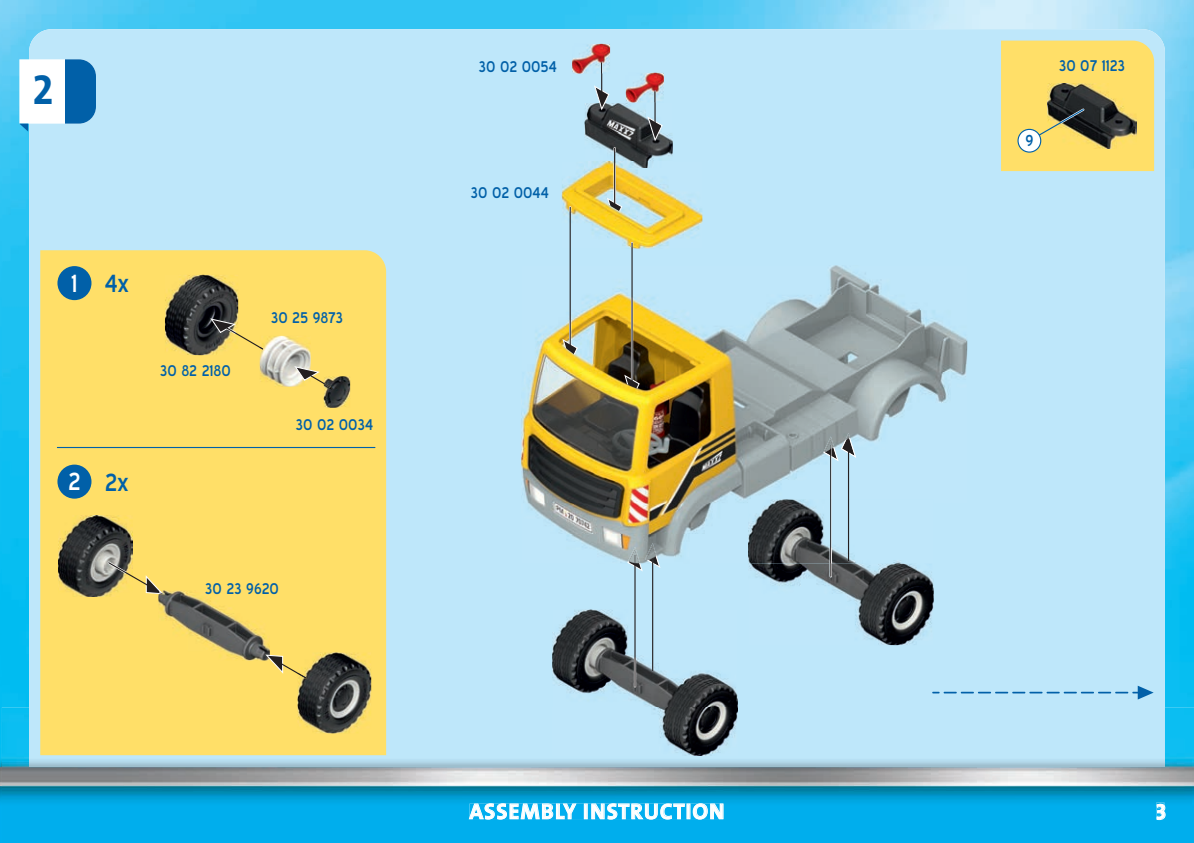
<style>
.page{position:relative;width:1194px;height:843px;background:#fff}
.page>*{position:absolute;margin:0;border:0;box-sizing:border-box;transform-origin:0 0}
.t1{font:42px "The Sans Bold Caps";color:#0160a8}
.t2{font:24px "Blue Highway";color:#0160a8}
.t3{font:24px "Blue Highway";color:#fff}
.t4{font:22px "The Sans Bold Caps";letter-spacing:.05em;color:#fff}
.t5{font:15.4px "Blue Highway";color:#0160a8}
.t6{font:15px "Blue Highway";color:#0160a8}
.s1{color:#fff}
</style>
<div class="page">
<img style="left:0;top:0;width:1194px;height:842px">
<div style="left:29px;top:29px;width:1136px;height:678px;background:#bee7fa"></div>
<img style="left:2px;top:707px;width:1px;height:135px">
<img style="left:29px;top:707px;width:1136px;height:59px">
<svg style="left:469px;top:800px;width:254px;height:19px;background:#43c1f0"></svg>
<svg style="left:1156px;top:802px;width:9px;height:17px"></svg>
<div style="left:40px;top:250px;width:346px;height:505px;background:#ffdf68"></div>
<img style="left:58px;top:515px;width:74px;height:81px">
<img style="left:165px;top:275px;width:73px;height:80px">
<img style="left:158px;top:590px;width:112px;height:70px">
<svg style="left:108px;top:561px;width:56px;height:33px;background:#cab566"></svg>
<img style="left:552px;top:609px;width:186px;height:146px">
<hr style="left:652px;top:559px;width:1px;height:112px;background:#231f20">
<hr style="left:634px;top:657px;width:2px;height:30px;background:#fff">
<hr style="left:634px;top:555px;width:2px;height:131px;background:#231f20">
<img style="left:748px;top:504px;width:186px;height:141px">
<hr style="left:830px;top:547px;width:2px;height:30px;background:#fff">
<hr style="left:830px;top:445px;width:1px;height:131px;background:#231f20">
<img style="left:521px;top:265px;width:446px;height:239px">
<img style="left:521px;top:503px;width:227px;height:60px">
<div style="left:934px;top:503px;width:33px;height:60px;background:#bee7fa"></div>
<svg style="left:627px;top:543px;width:33px;height:28px"></svg>
<img style="left:841px;top:433px;width:15px;height:25px">
<img style="left:848px;top:449px;width:1px;height:112px">
<svg style="left:831px;top:547px;width:1px;height:16px"></svg>
<img style="left:823px;top:436px;width:16px;height:25px">
<img style="left:830px;top:445px;width:1px;height:118px">
<svg style="left:1001px;top:41px;width:153px;height:130px;background:#d8c062"></svg>
<div style="left:57px;top:266px;width:34px;height:34px;background:#0160a8;border-radius:50%"></div>
<div style="left:57px;top:464px;width:34px;height:34px;background:#0160a8;border-radius:50%"></div>
<hr style="left:57px;top:447px;width:318px;height:1px;background:#0160a8">
<img style="left:562px;top:162px;width:140px;height:86px">
<svg style="left:624px;top:374px;width:16px;height:16px"></svg>
<hr style="left:631px;top:242px;width:2px;height:143px;background:#231f20">
<hr style="left:569px;top:319px;width:2px;height:31px;background:#fff">
<svg style="left:562px;top:339px;width:16px;height:19px"></svg>
<hr style="left:570px;top:207px;width:1px;height:143px;background:#231f20">
<img style="left:585px;top:103px;width:88px;height:64px">
<svg style="left:594px;top:85px;width:15px;height:25px"></svg>
<hr style="left:601px;top:61px;width:1px;height:40px;background:#231f20">
<svg style="left:647px;top:116px;width:16px;height:25px"></svg>
<hr style="left:654px;top:90px;width:2px;height:42px;background:#231f20">
<hr style="left:613px;top:163px;width:3px;height:44px;background:#fff">
<svg style="left:607px;top:197px;width:15px;height:17px"></svg>
<hr style="left:614px;top:148px;width:1px;height:59px;background:#231f20">
<img style="left:260px;top:336px;width:51px;height:50px">
<svg style="left:210px;top:318px;width:53px;height:31px;background:#b7a45c"></svg>
<img style="left:324px;top:376px;width:26px;height:31px">
<svg style="left:294px;top:366px;width:38px;height:22px"></svg>
<img style="left:572px;top:44px;width:38px;height:29px">
<svg style="left:601px;top:61px;width:1px;height:12px"></svg>
<img style="left:626px;top:73px;width:38px;height:29px">
<svg style="left:654px;top:90px;width:2px;height:12px"></svg>
<img style="left:298px;top:652px;width:73px;height:81px">
<svg style="left:265px;top:654px;width:42px;height:24px"></svg>
<svg style="left:932px;top:685px;width:222px;height:14px;background:#a7d6f0"></svg>
<svg style="left:19px;top:59px;width:77px;height:72px"></svg>
<svg style="left:0;top:839px;width:3px;height:4px"></svg>
<svg style="left:1191px;top:839px;width:3px;height:4px"></svg>
<h1 class="t1" style="left:33px;top:55px;width:22px">2</h1>
<h2 class="t3" style="left:71px;top:268px;width:8px">1</h2>
<h2 class="t2" style="left:105px;top:269px;width:26px">4x</h2>
<p class="t6" style="left:160px;top:361px;width:72px">30 82 2180</p>
<h2 class="t2" style="left:68px;top:467px;width:62px"><span class="s1">2</span> 2x</h2>
<p class="t6" style="left:271px;top:308px;width:74px">30 25 9873</p>
<p class="t6" style="left:296px;top:415px;width:79px">30 02 0034</p>
<p class="t6" style="left:205px;top:579px;width:76px">30 23 9620</p>
<p class="t6" style="left:479px;top:57px;width:80px">30 02 0054</p>
<p class="t6" style="left:471px;top:184px;width:80px">30 02 0044</p>
<p class="t5" style="left:1025px;top:131px;width:10px">9</p>
<p class="t6" style="left:1059px;top:57px;width:68px">30 07 1123</p>
<h3 class="t4" style="left:469px;top:792px;width:257px">ASSEMBLY INSTRUCTION</h3>
<h3 class="t4" style="left:1155px;top:791px;width:12px">3</h3>
</div>
